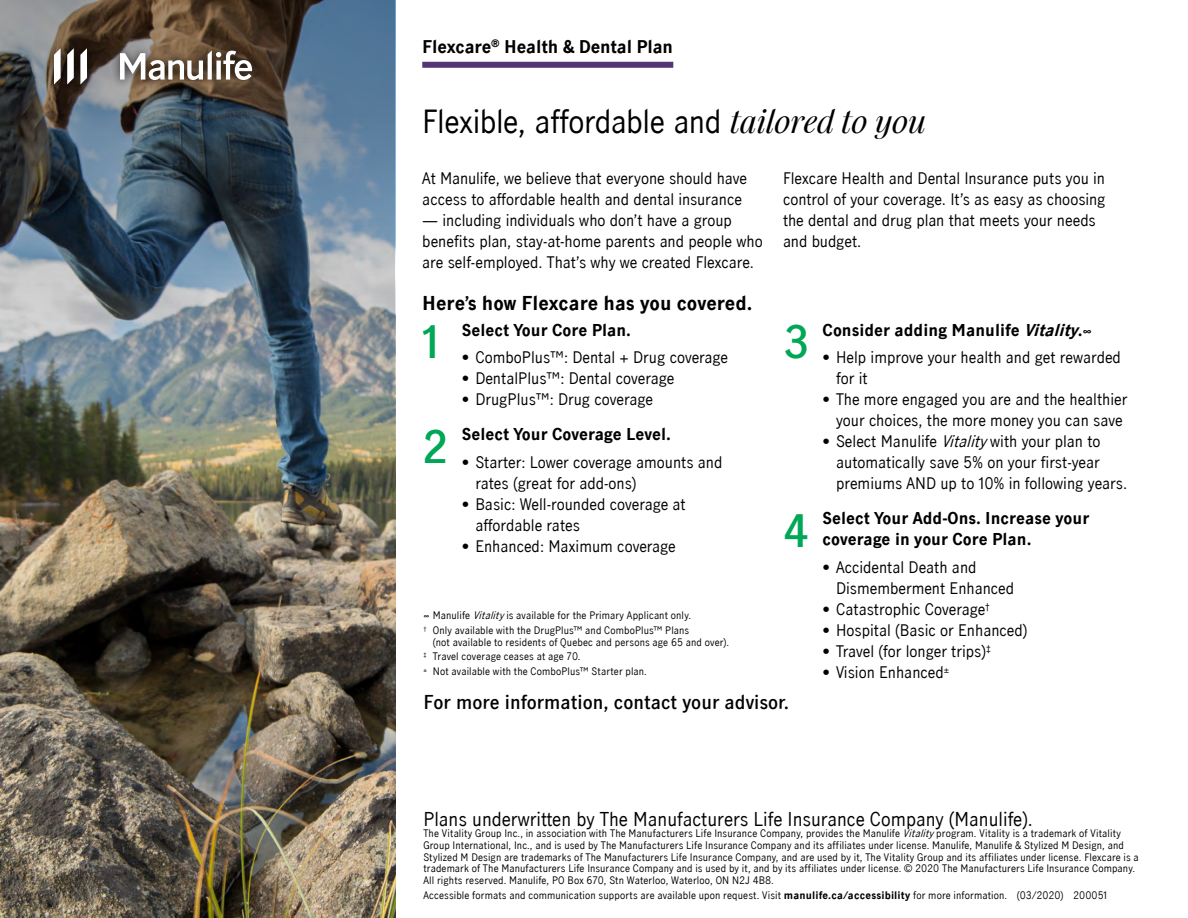
<style>
.page{position:relative;width:1188px;height:918px;background:#fff}
.page>*{position:absolute;margin:0;border:0;box-sizing:border-box;transform-origin:0 0}
.t1{font:600 42px "Manulife JH Sans";color:#00a757}
.Head_-_Main_20{font:30px "Manulife JH Sans";letter-spacing:-.015em;color:#000}
.Body_12{font:18px "Manulife JH Sans";color:#000}
.Body_12-2{font:600 18px "Manulife JH Sans";color:#000}
.Paragraph_Header{font:700 18px "Manulife JH Sans";color:#000}
.Product_H1{font:700 16.5px "Manulife JH Sans";letter-spacing:-.01em;color:#000}
.Paragraph_sub-head{font:700 15.3px/21px "Manulife JH Sans";color:#000}
.Body{font:15px/21px "Manulife JH Sans";color:#000}
.Footnotes_6_5{font:9.75px/11.7px "Manulife JH Sans";letter-spacing:.015em;color:#000}
.s1{font-family:"Manulife JH Serif";font-style:italic}
.s2{font-style:italic}
.s3{font-weight:700}
</style>
<div class="page">
<img style="left:0;top:531px;width:395px;height:387px">
<img style="left:0;top:0;width:395px;height:531px">
<div style="left:45px;top:40px;width:216px;height:53px;background:#000;opacity:.79"></div>
<svg style="left:120px;top:50px;width:132px;height:30px"></svg>
<svg style="left:80px;top:48px;width:7px;height:37px"></svg>
<svg style="left:67px;top:48px;width:7px;height:37px"></svg>
<svg style="left:54px;top:48px;width:7px;height:37px"></svg>
<div style="left:422px;top:62px;width:251px;height:6px;background:#533573"></div>
<h1 class="Product_H1" style="left:422px;top:35px;width:252px">Flexcare<sup>®</sup> Health &amp; Dental Plan</h1>
<h2 class="Head_-_Main_20" style="left:422px;top:100px;width:505px">Flexible, affordable and <span class="s1">tailored to you</span></h2>
<p class="Body" style="left:422px;top:167px;width:326px">At Manulife, we believe that everyone should have access to affordable health and dental insurance</p>
<p class="Body" style="left:422px;top:209px;width:342px">— including individuals who don’t have a group benefits plan, stay-at-home parents and people who are self-employed. That’s why we created Flexcare.</p>
<p class="Body" style="left:783px;top:167px;width:324px">Flexcare Health and Dental Insurance puts you in control of your coverage. It’s as easy as choosing the dental and drug plan that meets your needs and budget.</p>
<h3 class="Paragraph_Header" style="left:422px;top:290px;width:332px">Here’s how Flexcare has you covered.</h3>
<h1 class="t1" style="left:422px;top:311px;width:20px">1</h1>
<h1 class="t1" style="left:783px;top:311px;width:28px">3</h1>
<h4 class="Paragraph_sub-head" style="left:462px;top:319px;width:171px">Select Your Core Plan.</h4>
<p class="Body" style="left:462px;top:347px;width:268px">• ComboPlus™: Dental + Drug coverage</p>
<p class="Body" style="left:462px;top:368px;width:214px">• DentalPlus™: Dental coverage</p>
<p class="Body" style="left:462px;top:389px;width:193px">• DrugPlus™: Drug coverage</p>
<h4 class="Paragraph_sub-head" style="left:462px;top:423px;width:210px">Select Your Coverage Level.</h4>
<p class="Body" style="left:475px;top:451px;width:249px;text-indent:-14px">• Starter: Lower coverage amounts and rates (great for add-ons)</p>
<p class="Body" style="left:475px;top:493px;width:212px;text-indent:-14px">• Basic: Well-rounded coverage at affordable rates</p>
<p class="Body" style="left:462px;top:535px;width:215px">• Enhanced: Maximum coverage</p>
<h1 class="t1" style="left:422px;top:416px;width:28px">2</h1>
<h1 class="t1" style="left:783px;top:501px;width:28px">4</h1>
<p class="Footnotes_6_5" style="left:423px;top:609px;width:269px">∞ Manulife <span class="s2">Vitality</span>is available for the Primary Applicant only.</p>
<p class="Footnotes_6_5" style="left:433px;top:624px;width:298px;text-indent:-10px"><sup>†</sup> Only available with the DrugPlus™ and ComboPlus™ Plans<br>(not available to residents of Quebec and persons age 65 and over).</p>
<p class="Footnotes_6_5" style="left:423px;top:650px;width:159px"><sup>‡</sup> Travel coverage ceases at age 70.</p>
<p class="Footnotes_6_5" style="left:423px;top:665px;width:225px"><sup>±</sup> Not available with the ComboPlus™ Starter plan.</p>
<p class="Body_12-2" style="left:423px;top:689px;width:367px">For more information, contact your advisor.</p>
<h4 class="Paragraph_sub-head" style="left:823px;top:319px;width:271px">Consider adding Manulife <span class="s2">Vitality</span>.∞</h4>
<p class="Body" style="left:836px;top:347px;width:286px;text-indent:-14px">• Help improve your health and get rewarded for it</p>
<p class="Body" style="left:823px;top:389px;width:306px;text-align:center">• The more engaged you are and the healthier your choices, the more money you can save</p>
<p class="Body" style="left:836px;top:431px;width:293px;text-indent:-14px">• Select Manulife <span class="s2">Vitality</span>with your plan to automatically save 5% on your first-year premiums AND up to 10% in following years.</p>
<h4 class="Paragraph_sub-head" style="left:823px;top:507px;width:268px">Select Your Add-Ons. Increase your coverage in your Core Plan.</h4>
<p class="Body" style="left:836px;top:556px;width:180px;text-indent:-14px">• Accidental Death and<br>Dismemberment Enhanced</p>
<p class="Body" style="left:823px;top:598px;width:169px">• Catastrophic Coverage<sup>†</sup></p>
<p class="Body" style="left:823px;top:619px;width:206px">• Hospital (Basic or Enhanced)</p>
<p class="Body" style="left:823px;top:640px;width:170px">• Travel (for longer trips)<sup>‡</sup></p>
<p class="Body" style="left:823px;top:661px;width:128px">• Vision Enhanced<sup>±</sup></p>
<p class="Body_12" style="left:423px;top:806px;width:611px">Plans underwritten by The Manufacturers Life Insurance Company (Manulife).</p>
<p class="Footnotes_6_5" style="left:423px;top:827px;width:717px">The Vitality Group Inc., in association with The Manufacturers Life Insurance Company, provides the Manulife <span class="s2">Vitality</span>program. Vitality is a trademark of Vitality Group International, Inc., and is used by The Manufacturers Life Insurance Company and its affiliates under license. Manulife, Manulife &amp; Stylized M Design, and Stylized M Design are trademarks of The Manufacturers Life Insurance Company, and are used by it, The Vitality Group and its affiliates under license. Flexcare is a trademark of The Manufacturers Life Insurance Company and is used by it, and by its affiliates under license. © 2020 The Manufacturers Life Insurance Company.<br>All rights reserved. Manulife, PO Box 670, Stn Waterloo, Waterloo, ON N2J 4B8.</p>
<p class="Footnotes_6_5" style="left:423px;top:889px;width:685px">Accessible formats and communication supports are available upon request. Visit <span class="s3">manulife.ca/accessibility</span> for more information. (03/2020) 200051</p>
</div>
